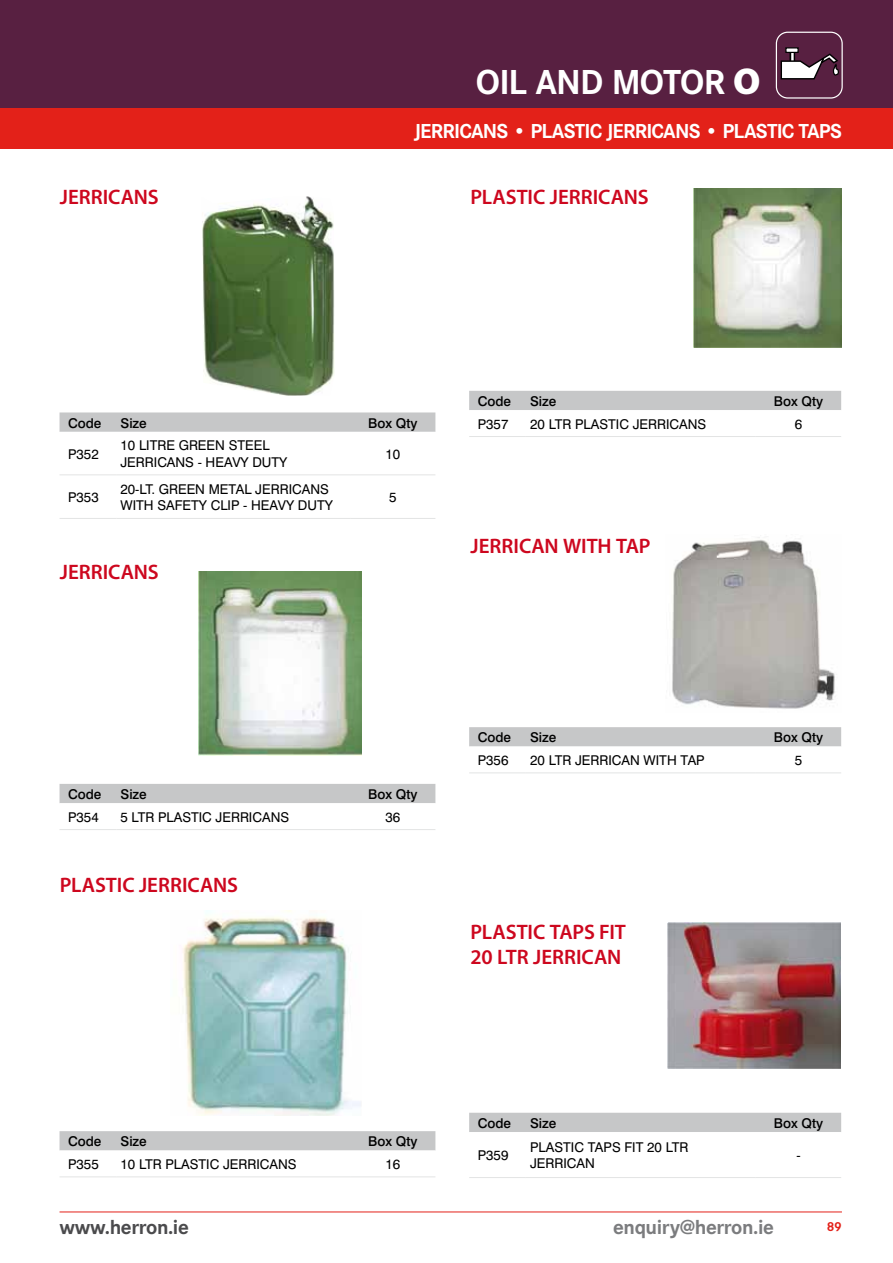
<style>
.page{position:relative;width:893px;height:1263px;background:#fff}
.page>*{position:absolute;margin:0;border:0;box-sizing:border-box;transform-origin:0 0}
.t1{font:700 36px "Corporate S";letter-spacing:-.025em;color:#fff}
.t2{font:600 21px/25.2px "Myriad Pro";color:#cd071e}
.t3{font:700 21px "Corporate S";letter-spacing:-.04em;color:#fff}
.t4{font:700 21px "Corporate S";letter-spacing:-.02em;color:#7b7c7e}
.t5{font:700 21px "Corporate S";letter-spacing:-.02em;color:#4b4b4d}
.t6{font:13.5px/16.2px "Swiss 721 BT";color:#000}
.t7{font:500 13.5px "Swiss 721 BT";color:#000}
.t8{font:700 13.5px "Corporate S";color:#e32119}
.s1{font-family:"Myriad Pro";font-weight:900;font-size:37.5px}
</style>
<div class="page">
<div style="left:0;top:0;width:893px;height:115px;background:#582041"></div>
<div style="left:776px;top:32px;width:67px;height:67px;border:1px solid #fff;border-radius:11px"></div>
<svg style="left:785px;top:47px;width:14px;height:5px"></svg>
<svg style="left:780px;top:52px;width:59px;height:28px"></svg>
<div style="left:0;top:108px;width:893px;height:41px;background:#e32119"></div>
<hr style="left:60px;top:1211px;width:782px;height:1px;background:#e32119">
<svg style="left:60px;top:412px;width:375px;height:64px"></svg>
<hr style="left:60px;top:474px;width:56px;height:1px;background:#e3e4e4">
<hr style="left:116px;top:474px;width:234px;height:1px;background:#e3e4e4">
<hr style="left:350px;top:474px;width:85px;height:1px;background:#e3e4e4">
<hr style="left:60px;top:518px;width:56px;height:1px;background:#e3e4e4">
<hr style="left:116px;top:518px;width:234px;height:1px;background:#e3e4e4">
<hr style="left:350px;top:518px;width:85px;height:1px;background:#e3e4e4">
<img style="left:202px;top:196px;width:133px;height:200px">
<div style="left:60px;top:784px;width:375px;height:19px;background:#c6c7c8"></div>
<hr style="left:60px;top:829px;width:56px;height:1px;background:#e3e4e4">
<hr style="left:116px;top:829px;width:234px;height:1px;background:#e3e4e4">
<hr style="left:350px;top:829px;width:85px;height:1px;background:#e3e4e4">
<img style="left:199px;top:572px;width:163px;height:183px">
<svg style="left:60px;top:1131px;width:375px;height:20px;background:#c8c9ca"></svg>
<hr style="left:60px;top:1176px;width:56px;height:1px;background:#e3e4e4">
<hr style="left:116px;top:1176px;width:234px;height:1px;background:#e3e4e4">
<hr style="left:350px;top:1176px;width:85px;height:1px;background:#e3e4e4">
<img style="left:183px;top:910px;width:178px;height:206px">
<div style="left:469px;top:391px;width:372px;height:19px;background:#c6c7c8"></div>
<hr style="left:469px;top:436px;width:57px;height:1px;background:#e3e4e4">
<hr style="left:526px;top:436px;width:230px;height:1px;background:#e3e4e4">
<hr style="left:756px;top:436px;width:85px;height:1px;background:#e3e4e4">
<img style="left:693px;top:189px;width:148px;height:158px">
<img style="left:672px;top:537px;width:163px;height:172px">
<svg style="left:469px;top:727px;width:372px;height:20px;background:#c8c9ca"></svg>
<hr style="left:469px;top:772px;width:57px;height:1px;background:#e3e4e4">
<hr style="left:526px;top:772px;width:230px;height:1px;background:#e3e4e4">
<hr style="left:756px;top:772px;width:85px;height:1px;background:#e3e4e4">
<div style="left:469px;top:1113px;width:372px;height:19px;background:#c6c7c8"></div>
<hr style="left:469px;top:1177px;width:57px;height:1px;background:#e3e4e4">
<hr style="left:526px;top:1177px;width:230px;height:1px;background:#e3e4e4">
<hr style="left:756px;top:1177px;width:85px;height:1px;background:#e3e4e4">
<img style="left:668px;top:923px;width:172px;height:145px">
<h1 class="t1" style="left:476px;top:62px;width:286px">OIl AND MOTOR <span class="s1">O</span></h1>
<h2 class="t2" style="left:60px;top:184px;width:12px">JERR</h2>
<h2 class="t2" style="left:103px;top:184px;width:58px">ICANS</h2>
<h2 class="t3" style="left:414px;top:119px;width:429px">JERRICANS • PLASTIC JERRICANS • PLASTIC TAPS</h2>
<h2 class="t2" style="left:471px;top:184px;width:91px">PLASTIC JERR</h2>
<h2 class="t2" style="left:593px;top:184px;width:58px">ICANS</h2>
<p class="t7" style="left:68px;top:415px;width:35px">Code</p>
<p class="t7" style="left:120px;top:415px;width:28px">Size</p>
<p class="t7" style="left:368px;top:415px;width:51px">Box Qty</p>
<p class="t6" style="left:68px;top:445px;width:32px">P352</p>
<p class="t6" style="left:120px;top:437px;width:168px">10 LITRE GREEN STEEL<br>JERRICANS - HEAVY DUTY</p>
<p class="t6" style="left:385px;top:445px;width:16px">10</p>
<p class="t6" style="left:68px;top:489px;width:32px">P353</p>
<p class="t6" style="left:120px;top:481px;width:214px">20-LT. GREEN METAL JERRICANS<br>WITH SAFETY CLIP - HEAVY DUTY</p>
<p class="t6" style="left:389px;top:489px;width:9px">5</p>
<h2 class="t2" style="left:60px;top:559px;width:12px">JERR</h2>
<h2 class="t2" style="left:103px;top:559px;width:58px">ICANS</h2>
<p class="t7" style="left:478px;top:393px;width:35px">Code</p>
<p class="t7" style="left:530px;top:393px;width:28px">Size</p>
<p class="t7" style="left:774px;top:393px;width:51px">Box Qty</p>
<p class="t6" style="left:478px;top:415px;width:32px">P357</p>
<p class="t6" style="left:530px;top:415px;width:178px">20 LTR PLASTIC JERRICANS</p>
<p class="t6" style="left:795px;top:415px;width:9px">6</p>
<h2 class="t2" style="left:471px;top:533px;width:12px">JERR</h2>
<h2 class="t2" style="left:513px;top:533px;width:138px">ICAN WITH TAP</h2>
<p class="t7" style="left:68px;top:786px;width:35px">Code</p>
<p class="t7" style="left:120px;top:786px;width:28px">Size</p>
<p class="t7" style="left:368px;top:786px;width:51px">Box Qty</p>
<p class="t6" style="left:68px;top:808px;width:32px">P354</p>
<p class="t6" style="left:120px;top:808px;width:170px">5 LTR PLASTIC JERRICANS</p>
<p class="t6" style="left:385px;top:808px;width:16px">36</p>
<h2 class="t2" style="left:60px;top:871px;width:91px">PLASTIC JERR</h2>
<h2 class="t2" style="left:182px;top:871px;width:58px">ICANS</h2>
<p class="t7" style="left:478px;top:729px;width:35px">Code</p>
<p class="t7" style="left:530px;top:729px;width:28px">Size</p>
<p class="t7" style="left:774px;top:729px;width:51px">Box Qty</p>
<p class="t6" style="left:478px;top:752px;width:32px">P356</p>
<p class="t6" style="left:530px;top:752px;width:176px">20 LTR JERRICAN WITH TAP</p>
<p class="t6" style="left:795px;top:752px;width:9px">5</p>
<h2 class="t2" style="left:471px;top:919px;width:157px">PLASTIC TAPS FIT<br>20 LTR JERR</h2>
<h2 class="t2" style="left:576px;top:944px;width:32px">ICAN</h2>
<p class="t7" style="left:68px;top:1133px;width:35px">Code</p>
<p class="t7" style="left:120px;top:1133px;width:28px">Size</p>
<p class="t7" style="left:368px;top:1133px;width:51px">Box Qty</p>
<p class="t6" style="left:68px;top:1156px;width:32px">P355</p>
<p class="t6" style="left:120px;top:1156px;width:178px">10 LTR PLASTIC JERRICANS</p>
<p class="t6" style="left:385px;top:1156px;width:16px">16</p>
<p class="t7" style="left:478px;top:1115px;width:35px">Code</p>
<p class="t7" style="left:530px;top:1115px;width:28px">Size</p>
<p class="t7" style="left:774px;top:1115px;width:51px">Box Qty</p>
<p class="t6" style="left:478px;top:1147px;width:32px">P359</p>
<p class="t6" style="left:530px;top:1139px;width:160px">PLASTIC TAPS FIT 20 LTR<br>JERRICAN</p>
<p class="t6" style="left:796px;top:1147px;width:6px">-</p>
<h2 class="t5" style="left:60px;top:1215px;width:131px">www.herron.ie</h2>
<h2 class="t4" style="left:613px;top:1214px;width:162px">enquiry@herron.ie</h2>
<p class="t8" style="left:827px;top:1219px;width:17px">89</p>
</div>
